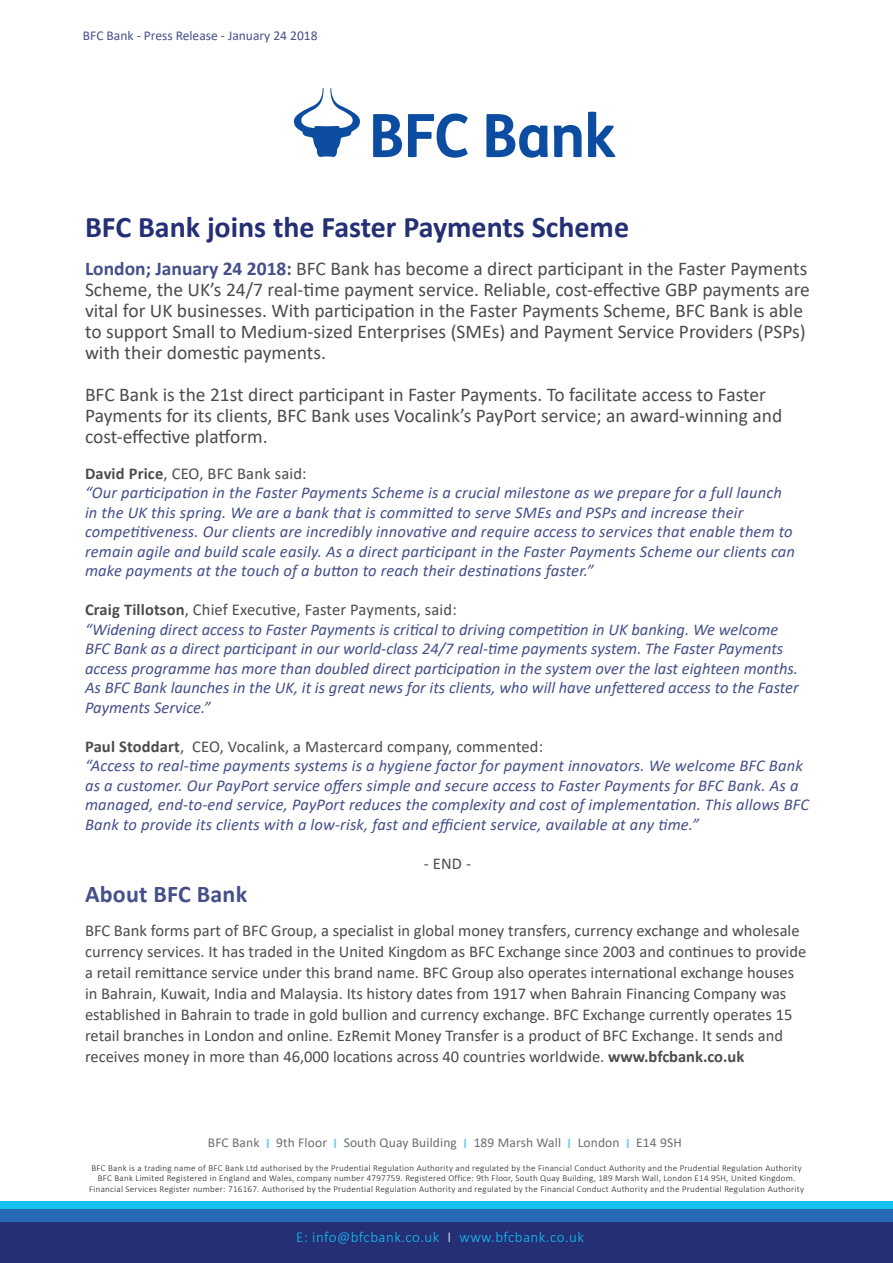
<style>
.page{position:relative;width:893px;height:1263px;background:#fff}
.page>*{position:absolute;margin:0;border:0;box-sizing:border-box;transform-origin:0 0}
.t1{font:700 30px "Calibri";color:#242f75}
.t2{font:700 24px "Calibri";letter-spacing:.01em;color:#454f8a}
.t3{font:19.5px/21px "Calibri";color:#4b4c4d}
.t4{font:italic 16.5px/19.5px "Calibri";letter-spacing:.01em;color:#454f8a}
.t5{font:16.5px/21px "Calibri";color:#4b4c4d}
.t6{font:300 15px "Calibri";letter-spacing:.03em;color:#15c0f2}
.t7{font:13.5px "Calibri";letter-spacing:.01em;color:#6c6d70}
.t8{font:13.5px "Calibri";color:#454f8a}
.t9{font:300 9px "Calibri";letter-spacing:.03em;color:#231f20}
.s1{font-weight:700;color:#454f8a}
.s2{font-weight:700}
.s3{font-weight:700;font-size:14.55px;color:#6ed0f6}
.s4{color:#fff}
</style>
<div class="page">
<svg style="left:294px;top:88px;width:66px;height:69px"></svg>
<svg style="left:373px;top:114px;width:29px;height:43px"></svg>
<svg style="left:408px;top:113px;width:60px;height:45px"></svg>
<svg style="left:486px;top:114px;width:62px;height:44px"></svg>
<svg style="left:554px;top:125px;width:28px;height:32px"></svg>
<svg style="left:588px;top:112px;width:28px;height:45px"></svg>
<div style="left:0;top:1201px;width:893px;height:12px;background:#15c0f2"></div>
<div style="left:0;top:1217px;width:893px;height:46px;background:#242f75"></div>
<div style="left:0;top:1209px;width:893px;height:13px;background:#2569b4"></div>
<p class="t8" style="left:83px;top:26px;width:236px">BFC Bank - Press Release - January 24 2018</p>
<p class="t1" style="left:85px;top:206px;width:546px">BFC Bank joins the Faster Payments Scheme</p>
<p class="t3" style="left:85px;top:257px;width:726px"><span class="s1">London; January 24 2018</span><span class="s2">:</span> BFC Bank has become a direct participant in the Faster Payments Scheme, the UK’s 24/7 real-time payment service. Reliable, cost-effective GBP payments are vital for UK businesses. With participation in the Faster Payments Scheme, BFC Bank is able to support Small to Medium-sized Enterprises (SMEs) and Payment Service Providers (PSPs) with their domestic payments.</p>
<p class="t3" style="left:85px;top:383px;width:699px">BFC Bank is the 21st direct participant in Faster Payments. To facilitate access to Faster<br>Payments for its clients, BFC Bank uses Vocalink’s PayPort service; an award-winning and cost-effective platform.</p>
<p class="t5" style="left:85px;top:462px;width:223px"><span class="s2">David Price</span>, CEO, BFC Bank said:</p>
<p class="t4" style="left:85px;top:482px;width:711px">“Our participation in the Faster Payments Scheme is a crucial milestone as we prepare for a full launch in the UK this spring. We are a bank that is committed to serve SMEs and PSPs and increase their competitiveness. Our clients are incredibly innovative and require access to services that enable them to remain agile and build scale easily. As a direct participant in the Faster Payments Scheme our clients can make payments at the touch of a button to reach their destinations faster.”</p>
<p class="t5" style="left:85px;top:599px;width:373px"><span class="s2">Craig Tillotson</span>, Chief Executive, Faster Payments, said:</p>
<p class="t4" style="left:85px;top:619px;width:715px">“Widening direct access to Faster Payments is critical to driving competition in UK banking. We welcome BFC Bank as a direct participant in our world-class 24/7 real-time payments system. The Faster Payments access programme has more than doubled direct participation in the system over the last eighteen months.<br>As BFC Bank launches in the UK, it is great news for its clients, who will have unfettered access to the Faster Payments Service.”</p>
<p class="t5" style="left:85px;top:735px;width:460px"><span class="s2">Paul Stoddart</span>, CEO, Vocalink, a Mastercard company, commented:</p>
<p class="t4" style="left:85px;top:755px;width:726px">“Access to real-time payments systems is a hygiene factor for payment innovators. We welcome BFC Bank as a customer. Our PayPort service offers simple and secure access to Faster Payments for BFC Bank. As a managed, end-to-end service, PayPort reduces the complexity and cost of implementation. This allows BFC Bank to provide its clients with a low-risk, fast and efficient service, available at any time.”</p>
<p class="t5" style="left:424px;top:852px;width:49px">- END -</p>
<p class="t2" style="left:85px;top:877px;width:164px">About BFC Bank</p>
<p class="t5" style="left:85px;top:920px;width:723px">BFC Bank forms part of BFC Group, a specialist in global money transfers, currency exchange and wholesale currency services. It has traded in the United Kingdom as BFC Exchange since 2003 and continues to provide a retail remittance service under this brand name. BFC Group also operates international exchange houses in Bahrain, Kuwait, India and Malaysia. Its history dates from 1917 when Bahrain Financing Company was established in Bahrain to trade in gold bullion and currency exchange. BFC Exchange currently operates 15 retail branches in London and online. EzRemit Money Transfer is a product of BFC Exchange. It sends and receives money in more than 46,000 locations across 40 countries worldwide. <span class="s2">www.bfcbank.co.uk</span></p>
<p class="t7" style="left:208px;top:1133px;width:475px">BFC Bank <span class="s3">I</span> 9th Floor <span class="s3">I</span> South Quay Building <span class="s3">I</span> 189 Marsh Wall <span class="s3">I</span> London <span class="s3">I</span> E14 9SH</p>
<p class="t9" style="left:91px;top:1162px;width:712px">BFC Bank is a trading name of BFC Bank Ltd authorised by the Prudential Regulation Authority and regulated by the Financial Conduct Authority and the Prudential Regulation Authority</p>
<p class="t9" style="left:98px;top:1173px;width:699px">BFC Bank Limited Registered in England and Wales, company number 4797759. Registered Office: 9th Floor, South Quay Building, 189 Marsh Wall, London E14 9SH, United Kingdom.</p>
<p class="t9" style="left:89px;top:1183px;width:716px">Financial Services Register number: 716167. Authorised by the Prudential Regulation Authority and regulated by the Financial Conduct Authority and the Prudential Regulation Authority</p>
<p class="t6" style="left:296px;top:1227px;width:289px">E: info@bfcbank.co.uk <span class="s4">I</span> www.bfcbank.co.uk</p>
</div>
